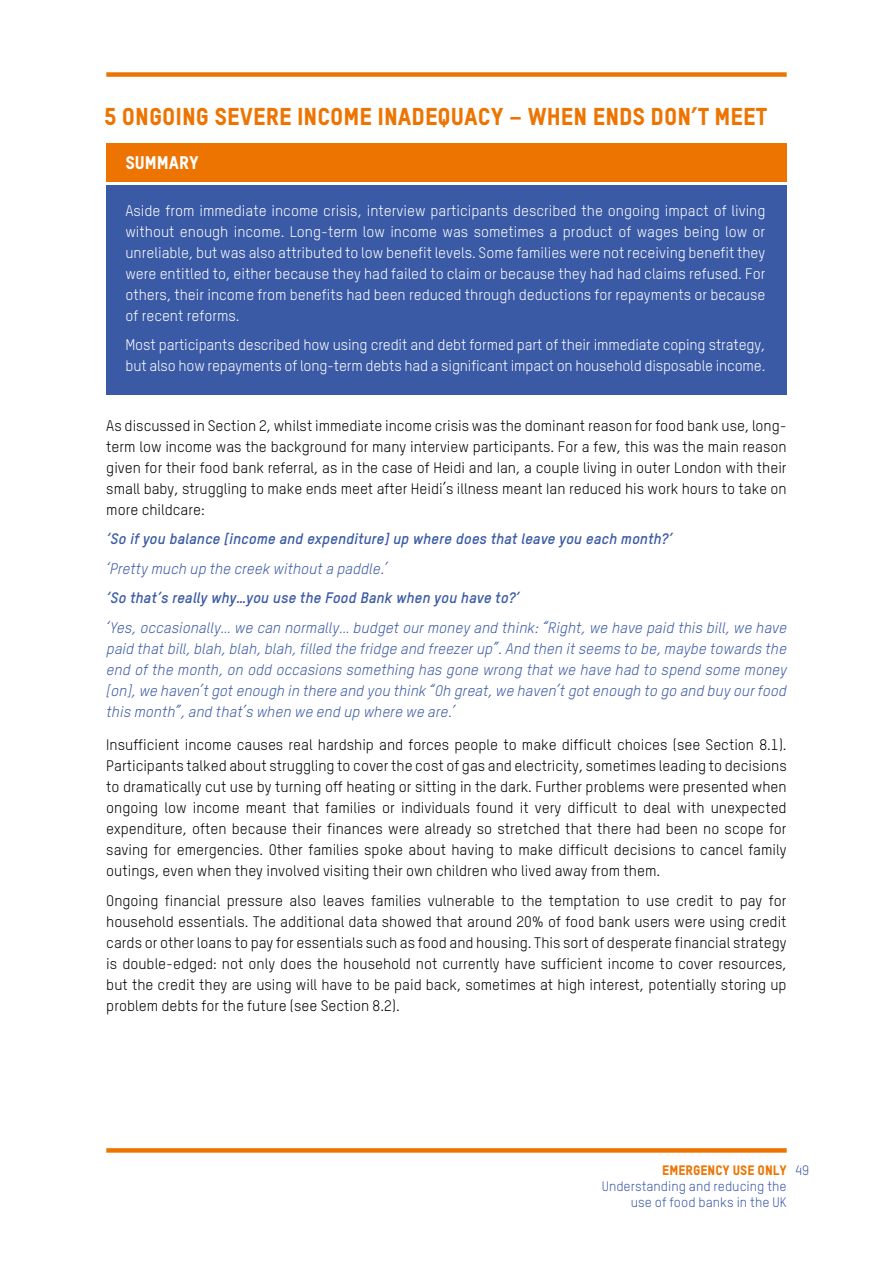
<style>
.page{position:relative;width:893px;height:1263px;background:#fff}
.page>*{position:absolute;margin:0;border:0;box-sizing:border-box;transform-origin:0 0}
.t1{font:24px "Oxfam TSTARPRO Headline";color:#ee7402}
.t2{font:18px "Oxfam TSTARPRO Headline";color:#fff}
.t3{font:15px/21px "Oxfam TSTARPRO";color:#000;text-align:justify}
.t4{font:15px/21px "Oxfam TSTARPRO";letter-spacing:-.01em;color:#fff;text-align:justify}
.t5{font:italic 15px/21px "Oxfam TSTARPRO";color:#3b5aa5;text-align:justify}
.t6{font:italic 700 15px "Oxfam TSTARPRO";color:#3b5aa5}
.t7{font:13.5px/16.2px "Oxfam TSTARPRO";color:#3b5aa5;text-align:right}
.t8{font:13.5px "Oxfam TSTARPRO Headline";color:#ee7402}
</style>
<div class="page">
<div style="left:106px;top:185px;width:681px;height:209px;background:#3b5aa5"></div>
<div style="left:106px;top:144px;width:681px;height:38px;background:#ee7402"></div>
<div style="left:106px;top:72px;width:681px;height:5px;background:#ee7402"></div>
<div style="left:106px;top:1148px;width:681px;height:5px;background:#ee7402"></div>
<h1 class="t1" style="left:104px;top:101px;width:665px">5 ONGOING SEVERE INCOME INADEQUACY – WHEN ENDS DON’T MEET</h1>
<p class="t2" style="left:125px;top:152px;width:75px">SUMMARY</p>
<p class="t4" style="left:125px;top:200px;width:641px">Aside from immediate income crisis, interview participants described the ongoing impact of living without enough income. Long-term low income was sometimes a product of wages being low or unreliable, but was also attributed to low benefit levels. Some families were not receiving benefit they were entitled to, either because they had failed to claim or because they had had claims refused. For others, their income from benefits had been reduced through deductions for repayments or because of recent reforms.</p>
<p class="t4" style="left:125px;top:334px;width:641px">Most participants described how using credit and debt formed part of their immediate coping strategy, but also how repayments of long-term debts had a significant impact on household disposable income.</p>
<p class="t3" style="left:106px;top:415px;width:682px">As discussed in Section 2, whilst immediate income crisis was the dominant reason for food bank use, long&shy;term low income was the background for many interview participants. For a few, this was the main reason given for their food bank referral, as in the case of Heidi and Ian, a couple living in outer London with their small baby, struggling to make ends meet after Heidi’s illness meant Ian reduced his work hours to take on more childcare:</p>
<p class="t6" style="left:106px;top:530px;width:568px">‘So if you balance [income and expenditure] up where does that leave you each month?’</p>
<p class="t5" style="left:106px;top:558px;width:283px">‘Pretty much up the creek without a paddle.’</p>
<p class="t6" style="left:106px;top:589px;width:415px">‘So that’s really why…you use the Food Bank when you have to?’</p>
<p class="t5" style="left:106px;top:617px;width:682px">‘Yes, occasionally… we can normally… budget our money and think: “Right, we have paid this bill, we have paid that bill, blah, blah, blah, filled the fridge and freezer up”. And then it seems to be, maybe towards the end of the month, on odd occasions something has gone wrong that we have had to spend some money [on], we haven’t got enough in there and you think “Oh great, we haven’t got enough to go and buy our food this month”, and that’s when we end up where we are.’</p>
<p class="t3" style="left:106px;top:734px;width:682px">Insufficient income causes real hardship and forces people to make difficult choices (see Section 8.1).<br>Participants talked about struggling to cover the cost of gas and electricity, sometimes leading to decisions to dramatically cut use by turning off heating or sitting in the dark. Further problems were presented when ongoing low income meant that families or individuals found it very difficult to deal with unexpected expenditure, often because their finances were already so stretched that there had been no scope for saving for emergencies. Other families spoke about having to make difficult decisions to cancel family outings, even when they involved visiting their own children who lived away from them.</p>
<p class="t3" style="left:106px;top:890px;width:682px">Ongoing financial pressure also leaves families vulnerable to the temptation to use credit to pay for household essentials. The additional data showed that around 20% of food bank users were using credit cards or other loans to pay for essentials such as food and housing. This sort of desperate financial strategy is double-edged: not only does the household not currently have sufficient income to cover resources, but the credit they are using will have to be paid back, sometimes at high interest, potentially storing up problem debts for the future (see Section 8.2).</p>
<p class="t8" style="left:662px;top:1161px;width:126px">EMERGENCY USE ONLY</p>
<p class="t7" style="left:602px;top:1178px;width:186px">Understanding and reducing the use of food banks in the UK</p>
<p class="t7" style="left:795px;top:1161px;width:15px">49</p>
</div>
